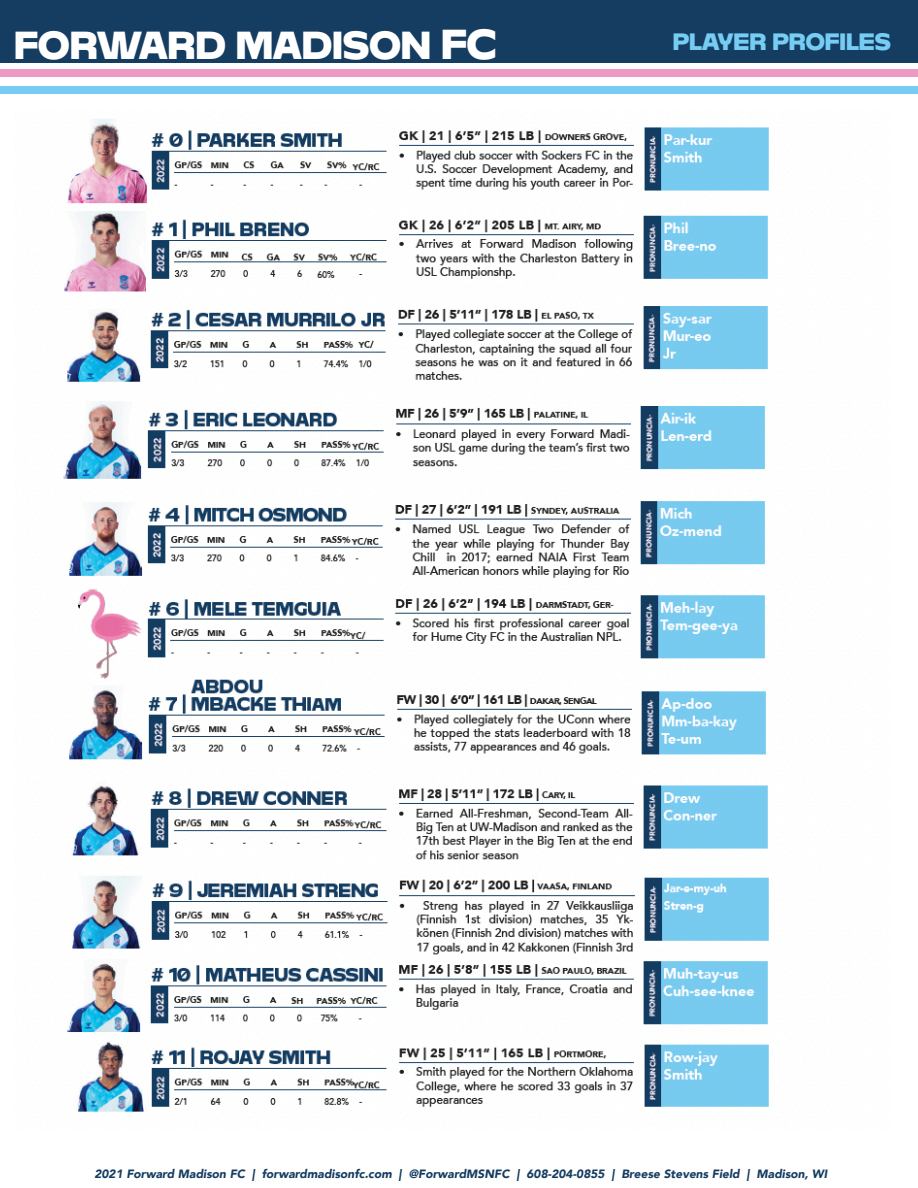
<style>
.page{position:relative;width:918px;height:1188px;background:#fff}
.page>*{position:absolute;margin:0;border:0;box-sizing:border-box;transform-origin:0 0}
.t1{font:900 semi-expanded 42px "Compel";color:#fff}
.t2{font:900 semi-expanded 25.5px "Compel";color:#76ccf2}
.t3{font:italic 900 12px "Avenir";color:#153c61}
.s1{font-size:45px}
</style>
<div class="page">
<div style="left:0;top:0;width:918px;height:62px;background:#153c61"></div>
<div style="left:0;top:69px;width:918px;height:8px;background:#ee99c2"></div>
<div style="left:0;top:86px;width:918px;height:8px;background:#76ccf2"></div>
<img style="left:63px;top:119px;width:706px;height:993px">
<p class="t1" style="left:14px;top:20px;width:484px">FORWARD MADISON <span class="s1">FC</span></p>
<p class="t2" style="left:673px;top:26px;width:219px">PLAYER PROFILES</p>
<p class="t3" style="left:94px;top:1164px;width:735px">2021 Forward Madison FC | forwardmadisonfc.com | @ForwardMSNFC | 608-204-0855 | Breese Stevens Field | Madison, WI</p>
</div>
